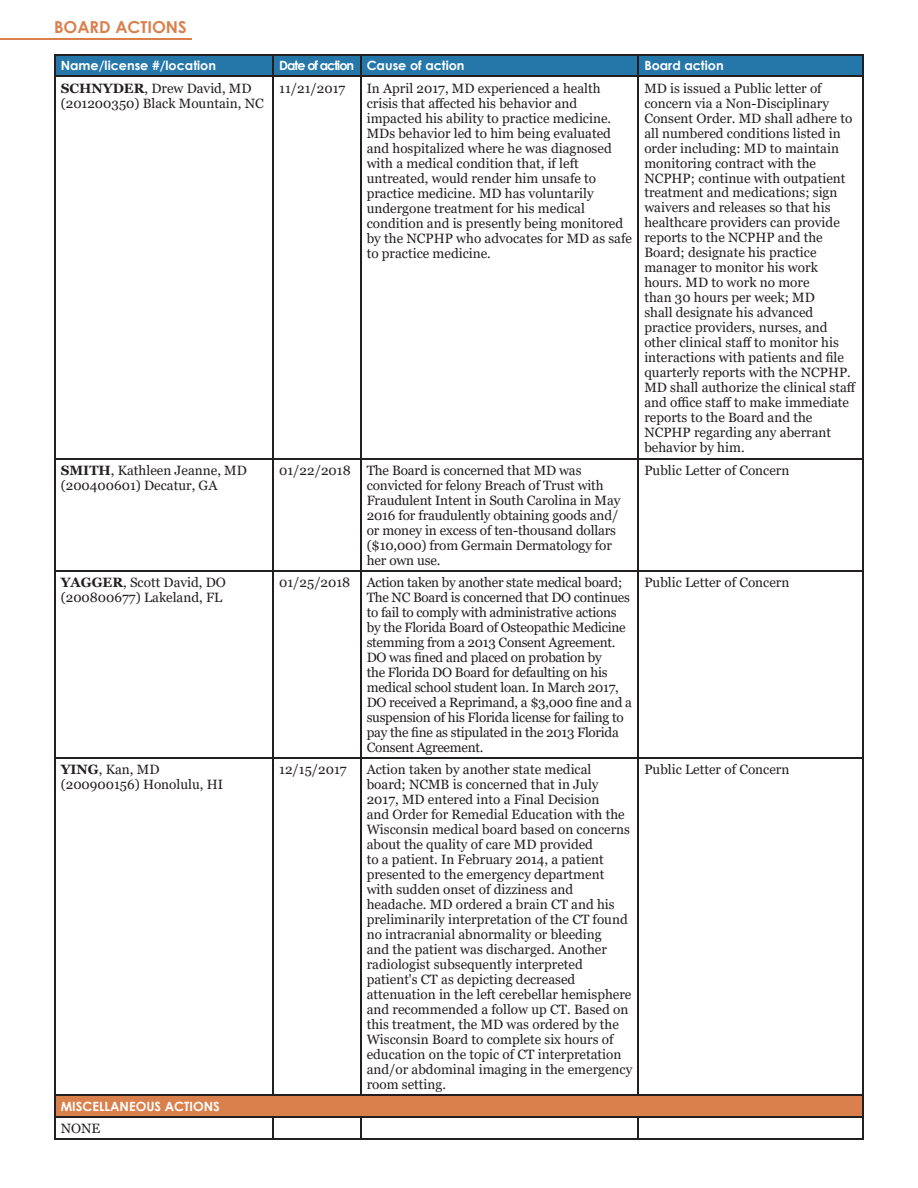
<style>
.page{position:relative;width:918px;height:1188px;background:#fff}
.page>*{position:absolute;margin:0;border:0;box-sizing:border-box;transform-origin:0 0}
.t1{font:700 16.5px "Century Gothic";color:#d9804c}
.t2{font:13.5px/15px "Georgia";color:#231f20}
.t3{font:13.5px/15px "Georgia";letter-spacing:-.02em;color:#231f20}
.t4{font:700 12.75px "Century Gothic";color:#fff}
.s1{font-weight:700}
</style>
<div class="page">
<hr style="left:0;top:39px;width:192px;height:1px;background:#d9804c">
<div style="left:55px;top:1095px;width:808px;height:22px;background:#d9804c"></div>
<hr style="left:54px;top:54px;width:219px;height:1px;background:#231f20">
<hr style="left:54px;top:55px;width:2px;height:21px;background:#231f20">
<hr style="left:273px;top:54px;width:88px;height:1px;background:#231f20">
<hr style="left:361px;top:54px;width:277px;height:1px;background:#231f20">
<hr style="left:638px;top:54px;width:226px;height:1px;background:#231f20">
<svg style="left:56px;top:55px;width:806px;height:21px;background:#246e9b"></svg>
<hr style="left:862px;top:55px;width:2px;height:21px;background:#231f20">
<hr style="left:54px;top:76px;width:219px;height:1px;background:#231f20">
<hr style="left:54px;top:77px;width:2px;height:381px;background:#231f20">
<hr style="left:273px;top:76px;width:88px;height:1px;background:#231f20">
<hr style="left:272px;top:77px;width:2px;height:381px;background:#231f20">
<hr style="left:361px;top:76px;width:277px;height:1px;background:#231f20">
<hr style="left:360px;top:77px;width:1px;height:381px;background:#231f20">
<hr style="left:638px;top:76px;width:226px;height:1px;background:#231f20">
<hr style="left:638px;top:77px;width:1px;height:381px;background:#231f20">
<hr style="left:862px;top:77px;width:2px;height:381px;background:#231f20">
<hr style="left:54px;top:458px;width:219px;height:1px;background:#231f20">
<hr style="left:54px;top:459px;width:2px;height:111px;background:#231f20">
<hr style="left:273px;top:458px;width:88px;height:1px;background:#231f20">
<hr style="left:272px;top:459px;width:2px;height:111px;background:#231f20">
<hr style="left:361px;top:458px;width:277px;height:1px;background:#231f20">
<hr style="left:360px;top:459px;width:1px;height:111px;background:#231f20">
<hr style="left:638px;top:458px;width:226px;height:1px;background:#231f20">
<hr style="left:638px;top:459px;width:1px;height:111px;background:#231f20">
<hr style="left:862px;top:459px;width:2px;height:111px;background:#231f20">
<hr style="left:54px;top:570px;width:219px;height:1px;background:#231f20">
<hr style="left:54px;top:571px;width:2px;height:186px;background:#231f20">
<hr style="left:273px;top:570px;width:88px;height:1px;background:#231f20">
<hr style="left:272px;top:571px;width:2px;height:186px;background:#231f20">
<hr style="left:361px;top:570px;width:277px;height:1px;background:#231f20">
<hr style="left:360px;top:571px;width:1px;height:186px;background:#231f20">
<hr style="left:638px;top:570px;width:226px;height:1px;background:#231f20">
<hr style="left:638px;top:571px;width:1px;height:186px;background:#231f20">
<hr style="left:862px;top:571px;width:2px;height:186px;background:#231f20">
<hr style="left:54px;top:757px;width:219px;height:2px;background:#231f20">
<hr style="left:54px;top:759px;width:2px;height:335px;background:#231f20">
<hr style="left:273px;top:757px;width:88px;height:2px;background:#231f20">
<hr style="left:272px;top:759px;width:2px;height:335px;background:#231f20">
<hr style="left:361px;top:757px;width:277px;height:2px;background:#231f20">
<hr style="left:360px;top:759px;width:1px;height:335px;background:#231f20">
<hr style="left:638px;top:757px;width:226px;height:2px;background:#231f20">
<hr style="left:638px;top:759px;width:1px;height:335px;background:#231f20">
<hr style="left:862px;top:759px;width:2px;height:335px;background:#231f20">
<hr style="left:54px;top:1094px;width:219px;height:2px;background:#231f20">
<hr style="left:54px;top:1096px;width:2px;height:20px;background:#231f20">
<hr style="left:273px;top:1094px;width:88px;height:2px;background:#231f20">
<hr style="left:361px;top:1094px;width:277px;height:2px;background:#231f20">
<hr style="left:638px;top:1094px;width:226px;height:2px;background:#231f20">
<hr style="left:862px;top:1096px;width:2px;height:20px;background:#231f20">
<hr style="left:54px;top:1116px;width:219px;height:1px;background:#231f20">
<hr style="left:54px;top:1117px;width:2px;height:21px;background:#231f20">
<hr style="left:273px;top:1116px;width:88px;height:1px;background:#231f20">
<hr style="left:272px;top:1117px;width:2px;height:21px;background:#231f20">
<hr style="left:361px;top:1116px;width:277px;height:1px;background:#231f20">
<svg style="left:360px;top:1117px;width:1px;height:21px"></svg>
<hr style="left:638px;top:1116px;width:226px;height:1px;background:#231f20">
<svg style="left:638px;top:1117px;width:1px;height:21px"></svg>
<hr style="left:862px;top:1117px;width:2px;height:21px;background:#231f20">
<hr style="left:54px;top:1138px;width:219px;height:2px;background:#231f20">
<hr style="left:273px;top:1138px;width:88px;height:2px;background:#231f20">
<hr style="left:361px;top:1138px;width:277px;height:2px;background:#231f20">
<hr style="left:638px;top:1138px;width:226px;height:2px;background:#231f20">
<p class="t1" style="left:54px;top:14px;width:134px">BOARD ACTIONS</p>
<p class="t4" style="left:61px;top:56px;width:157px">Name/license #/location</p>
<p class="t4" style="left:279px;top:56px;width:187px">Date of action Cause of action</p>
<p class="t4" style="left:644px;top:56px;width:81px">Board action</p>
<p class="t2" style="left:61px;top:81px;width:204px"><span class="s1">SCHNYDER</span>, Drew David, MD (201200350) Black Mountain, NC</p>
<p class="t2" style="left:279px;top:81px;width:68px">11/21/2017</p>
<p class="t2" style="left:367px;top:81px;width:267px">In April 2017, MD experienced a health crisis that affected his behavior and impacted his ability to practice medicine.<br>MDs behavior led to him being evaluated and hospitalized where he was diagnosed with a medical condition that, if left untreated, would render him unsafe to practice medicine. MD has voluntarily undergone treatment for his medical condition and is presently being monitored by the NCPHP who advocates for MD as safe to practice medicine.</p>
<p class="t2" style="left:644px;top:81px;width:213px">MD is issued a Public letter of concern via a Non-Disciplinary<br>Consent Order. MD shall adhere to all numbered conditions listed in order including: MD to maintain monitoring contract with the<br>NCPHP; continue with outpatient treatment and medications; sign waivers and releases so that his healthcare providers can provide reports to the NCPHP and the<br>Board; designate his practice manager to monitor his work hours. MD to work no more<br>than 30 hours per week; MD<br>shall designate his advanced practice providers, nurses, and other clinical staff to monitor his interactions with patients and file quarterly reports with the NCPHP.<br>MD shall authorize the clinical staff and office staff to make immediate reports to the Board and the<br>NCPHP regarding any aberrant behavior by him.</p>
<p class="t2" style="left:61px;top:463px;width:188px"><span class="s1">SMITH</span>, Kathleen Jeanne, MD (200400601) Decatur, GA</p>
<p class="t2" style="left:367px;top:463px;width:255px;text-indent:-87px">01/22/2018 The Board is concerned that MD was convicted for felony Breach of Trust with Fraudulent Intent in South Carolina in May 2016 for fraudulently obtaining goods and/ or money in excess of ten-thousand dollars ($10,000) from Germain Dermatology for her own use.</p>
<p class="t2" style="left:644px;top:463px;width:147px">Public Letter of Concern</p>
<p class="t2" style="left:61px;top:575px;width:167px"><span class="s1">YAGGER</span>, Scott David, DO (200800677) Lakeland, FL</p>
<p class="t3" style="left:367px;top:575px;width:267px;text-indent:-87px">01/25/2018 Action taken by another state medical board; The NC Board is concerned that DO continues to fail to comply with administrative actions by the Florida Board of Osteopathic Medicine stemming from a 2013 Consent Agreement.<br>DO was fined and placed on probation by<br>the Florida DO Board for defaulting on his medical school student loan. In March 2017, DO received a Reprimand, a $3,000 fine and a suspension of his Florida license for failing to pay the fine as stipulated in the 2013 Florida Consent Agreement.</p>
<p class="t2" style="left:644px;top:575px;width:147px">Public Letter of Concern</p>
<p class="t2" style="left:61px;top:762px;width:164px"><span class="s1">YING</span>, Kan, MD (200900156) Honolulu, HI</p>
<p class="t2" style="left:279px;top:762px;width:69px">12/15/2017</p>
<p class="t2" style="left:367px;top:762px;width:267px">Action taken by another state medical board; NCMB is concerned that in July 2017, MD entered into a Final Decision<br>and Order for Remedial Education with the Wisconsin medical board based on concerns about the quality of care MD provided<br>to a patient. In February 2014, a patient presented to the emergency department with sudden onset of dizziness and headache. MD ordered a brain CT and his preliminarily interpretation of the CT found no intracranial abnormality or bleeding<br>and the patient was discharged. Another radiologist subsequently interpreted patient's CT as depicting decreased attenuation in the left cerebellar hemisphere and recommended a follow up CT. Based on this treatment, the MD was ordered by the Wisconsin Board to complete six hours of education on the topic of CT interpretation and/or abdominal imaging in the emergency room setting.</p>
<p class="t2" style="left:644px;top:762px;width:147px">Public Letter of Concern</p>
<p class="t4" style="left:61px;top:1096px;width:161px">MISCELLANEOUS ACTIONS</p>
<p class="t2" style="left:61px;top:1121px;width:41px">NONE</p>
</div>
